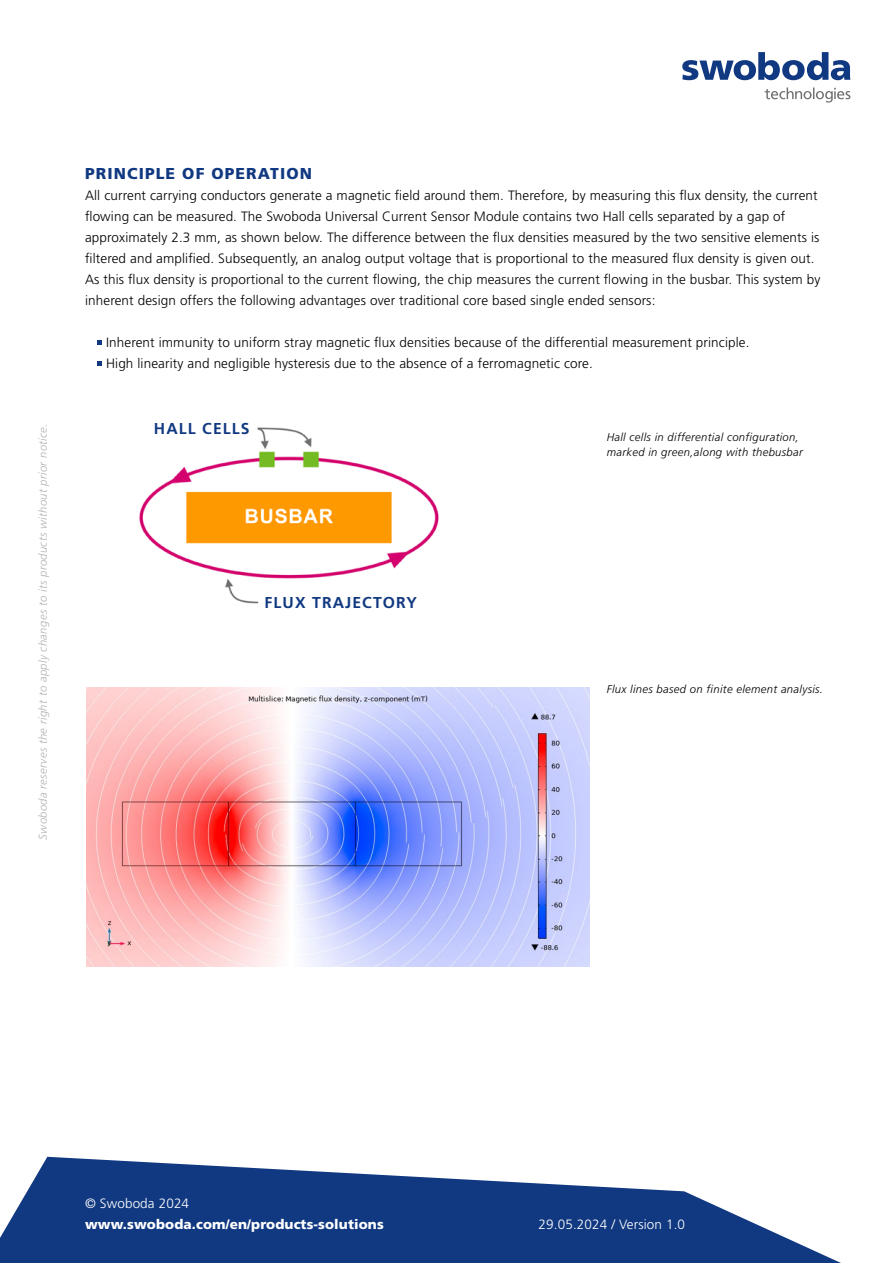
<style>
.page{position:relative;width:893px;height:1263px;background:#fff}
.page>*{position:absolute;margin:0;border:0;box-sizing:border-box;transform-origin:0 0}
.t1{font:700 15.75px "Frutiger LT Std";letter-spacing:.07em;color:#113981}
.t2{font:900 15.75px "Frutiger LT Std";letter-spacing:.07em;color:#113981}
.t3{font:300 13.5px/21px "Frutiger LT Std";letter-spacing:.01em;color:#000}
.t4{font:900 13.5px "Frutiger LT Std";letter-spacing:.01em;color:#fff}
.t5{font:300 13.5px "Frutiger LT Std";letter-spacing:.01em;color:#fff}
.t6{font:italic 300 11.25px/15px "Frutiger LT Std";letter-spacing:.03em;color:#000}
.t7{font:italic 300 11.25px "Frutiger LT Std";letter-spacing:.03em;color:#b1b2b3}
</style>
<div class="page">
<img style="left:139px;top:427px;width:300px;height:177px">
<svg style="left:98px;top:340px;width:4px;height:4px"></svg>
<svg style="left:98px;top:361px;width:4px;height:4px"></svg>
<svg style="left:682px;top:52px;width:168px;height:28px"></svg>
<svg style="left:765px;top:88px;width:85px;height:15px"></svg>
<img style="left:86px;top:687px;width:504px;height:279px">
<svg style="left:0;top:1157px;width:841px;height:106px;fill:#113981"></svg>
<p class="t7" style="left:36px;top:839px;width:418px;rotate:-90deg">Swoboda reserves the right to apply changes to its products without prior notice.</p>
<p class="t2" style="left:85px;top:163px;width:228px">PRINCIPLE OF OPERATION</p>
<p class="t3" style="left:85px;top:185px;width:737px">All current carrying conductors generate a magnetic field around them. Therefore, by measuring this flux density, the current flowing can be measured. The Swoboda Universal Current Sensor Module contains two Hall cells separated by a gap of approximately 2.3 mm, as shown below. The difference between the flux densities measured by the two sensitive elements is filtered and amplified. Subsequently, an analog output voltage that is proportional to the measured flux density is given out.<br>As this flux density is proportional to the current flowing, the chip measures the current flowing in the busbar. This system by inherent design offers the following advantages over traditional core based single ended sensors:</p>
<p class="t3" style="left:106px;top:332px;width:645px">Inherent immunity to uniform stray magnetic flux densities because of the differential measurement principle.<br>High linearity and negligible hysteresis due to the absence of a ferromagnetic core.</p>
<p class="t1" style="left:154px;top:419px;width:97px">HALL CELLS</p>
<p class="t1" style="left:265px;top:594px;width:154px">FLUX TRAJECTORY</p>
<p class="t6" style="left:607px;top:430px;width:198px">Hall cells in differential configuration, marked in green,along with thebusbar</p>
<p class="t6" style="left:607px;top:682px;width:218px">Flux lines based on finite element analysis.</p>
<p class="t5" style="left:85px;top:1195px;width:106px">© Swoboda 2024</p>
<p class="t4" style="left:85px;top:1216px;width:300px">www.swoboda.com/en/products-solutions</p>
<p class="t5" style="left:539px;top:1216px;width:148px">29.05.2024 / Version 1.0</p>
</div>
